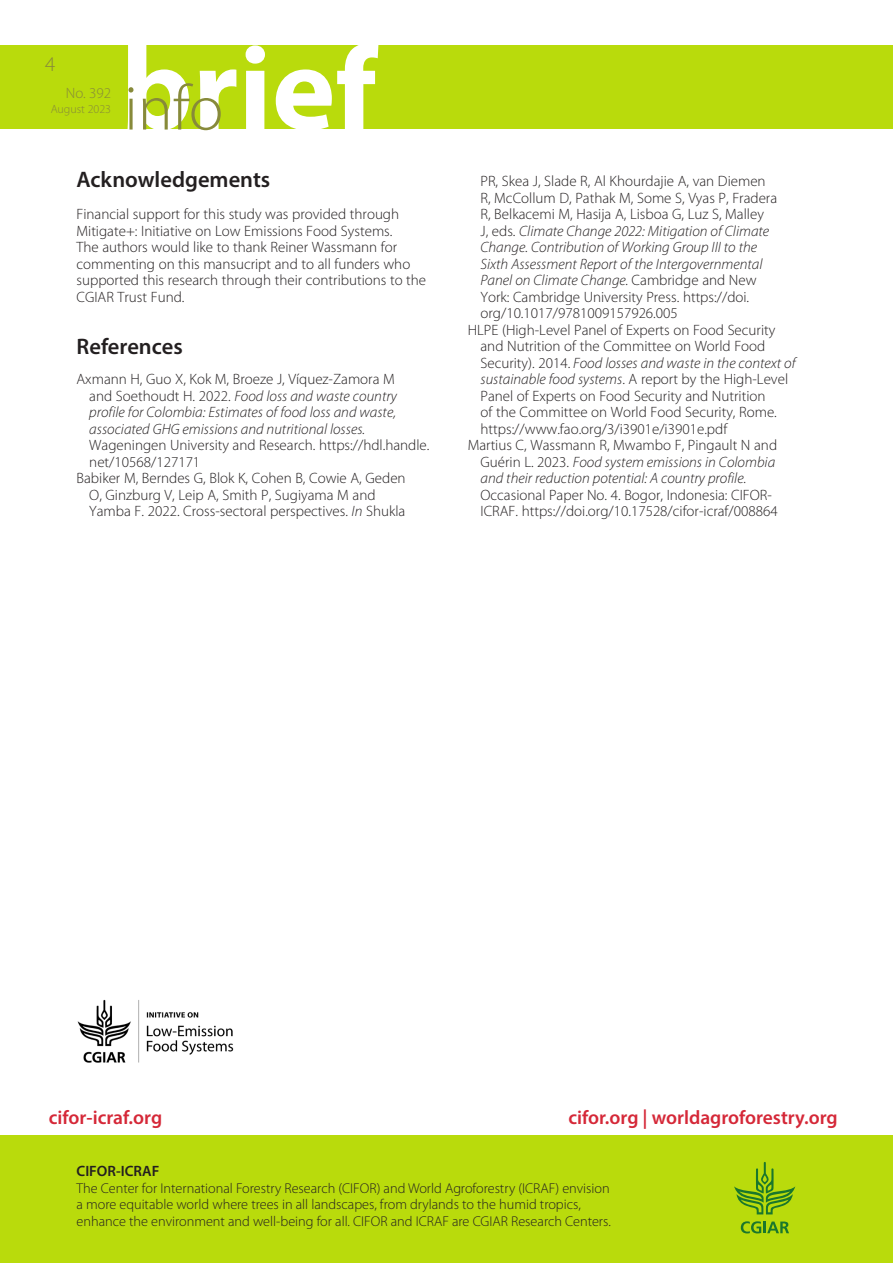
<style>
.page{position:relative;width:893px;height:1263px;background:#fff}
.page>*{position:absolute;margin:0;border:0;box-sizing:border-box;transform-origin:0 0}
.Brief-Heading_1{font:600 22.5px "Myriad Pro";color:#231f20}
.t1{font:300 21px "Myriad Pro";color:#878a3a}
.t2{font:600 19.5px "Myriad Pro";color:#d52838}
.Brief-References{font:300 15px/16.5px "Myriad Pro";color:#231f20}
.Brief-Body_text{font:300 15px/16.5px "Myriad Pro";color:#231f20}
.t3{font:300 15px "Myriad Pro";color:#878a3a}
.Bodyteks_Bullets{font:600 15px "Myriad Pro";color:#231f20}
.Bodyteks_Bullets-2{font:300 14.25px "Myriad Pro";color:#231f20}
.t4{font:300 12px "Myriad Pro";color:#878a3a}
.s1{font-style:italic}
</style>
<div class="page">
<div style="left:0;top:45px;width:893px;height:84px;background:#b9db0c"></div>
<svg style="left:128px;top:45px;width:250px;height:85px"></svg>
<div style="left:0;top:1135px;width:893px;height:128px;background:#b9db0c"></div>
<svg style="left:734px;top:1162px;width:61px;height:52px"></svg>
<svg style="left:741px;top:1221px;width:48px;height:12px"></svg>
<img style="left:77px;top:999px;width:157px;height:64px">
<h2 class="t1" style="left:45px;top:53px;width:12px">4</h2>
<p class="t3" style="left:66px;top:85px;width:47px">No. 392</p>
<p class="t4" style="left:51px;top:103px;width:62px">August 2023</p>
<p class="t3" style="left:73px;top:85px;width:39px">No. 20</p>
<p class="Brief-Heading_1" style="left:77px;top:165px;width:195px">Acknowledgements</p>
<p class="Brief-Body_text" style="left:77px;top:206px;width:351px">Financial support for this study was provided through Mitigate+: Initiative on Low Emissions Food Systems.<br>The authors would like to thank Reiner Wassmann for commenting on this mansucript and to all funders who supported this research through their contributions to the CGIAR Trust Fund.</p>
<p class="Brief-Heading_1" style="left:77px;top:332px;width:108px">References</p>
<p class="Brief-References" style="left:89px;top:371px;width:342px;text-indent:-13px">Axmann H, Guo X, Kok M, Broeze J, Víquez-Zamora M<br>and Soethoudt H. 2022. <span class="s1">Food loss and waste country profile for Colombia: Estimates of food loss and waste, associated GHG emissions and nutritional losses.<br></span>Wageningen University and Research. https://hdl.handle. net/10568/127171</p>
<p class="Brief-References" style="left:89px;top:470px;width:318px;text-indent:-13px">Babiker M, Berndes G, Blok K, Cohen B, Cowie A, Geden<br>O, Ginzburg V, Leip A, Smith P, Sugiyama M and<br>Yamba F. 2022. Cross-sectoral perspectives. <span class="s1">In</span> Shukla</p>
<p class="Brief-References" style="left:480px;top:173px;width:298px">PR, Skea J, Slade R, Al Khourdajie A, van Diemen R, McCollum D, Pathak M, Some S, Vyas P, Fradera R, Belkacemi M, Hasija A, Lisboa G, Luz S, Malley<br>J, eds. <span class="s1">Climate Change 2022: Mitigation of Climate Change. Contribution of Working Group III to the Sixth Assessment Report of the Intergovernmental Panel on Climate Change.</span> Cambridge and New York: Cambridge University Press. https://doi. org/10.1017/9781009157926.005</p>
<p class="Brief-References" style="left:480px;top:322px;width:317px;text-indent:-13px">HLPE (High-Level Panel of Experts on Food Security and Nutrition of the Committee on World Food Security). 2014. <span class="s1">Food losses and waste in the context of sustainable food systems</span>. A report by the High-Level Panel of Experts on Food Security and Nutrition<br>of the Committee on World Food Security, Rome. https://www.fao.org/3/i3901e/i3901e.pdf</p>
<p class="Brief-References" style="left:480px;top:437px;width:299px;text-indent:-13px">Martius C, Wassmann R, Mwambo F, Pingault N and Guérin L. 2023. <span class="s1">Food system emissions in Colombia and their reduction potential: A country profile.<br></span>Occasional Paper No. 4. Bogor, Indonesia: CIFOR-ICRAF. https://doi.org/10.17528/cifor-icraf/008864</p>
<p class="t2" style="left:49px;top:1105px;width:115px">cifor-icraf.org</p>
<p class="t2" style="left:568px;top:1105px;width:271px">cifor.org | worldagroforestry.org</p>
<p class="Bodyteks_Bullets" style="left:77px;top:1161px;width:84px">CIFOR-ICRAF</p>
<p class="Bodyteks_Bullets-2" style="left:77px;top:1180px;width:535px">The Center for International Forestry Research (CIFOR) and World Agroforestry (ICRAF) envision</p>
<p class="Bodyteks_Bullets-2" style="left:77px;top:1196px;width:506px">a more equitable world where trees in all landscapes, from drylands to the humid tropics,</p>
<p class="Bodyteks_Bullets-2" style="left:77px;top:1213px;width:536px">enhance the environment and well-being for all. CIFOR and ICRAF are CGIAR Research Centers.</p>
</div>
